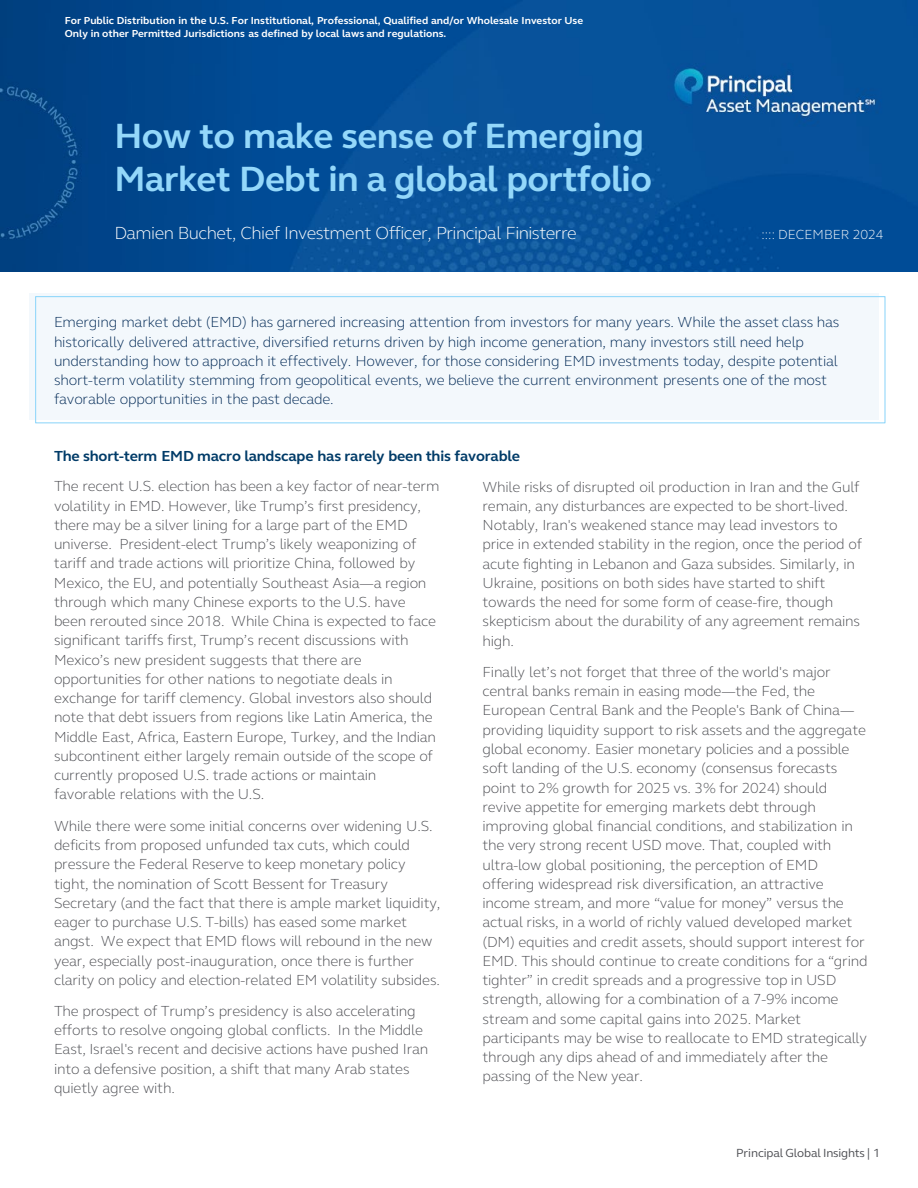
<style>
.page{position:relative;width:918px;height:1188px;background:#fff}
.page>*{position:absolute;margin:0;border:0;box-sizing:border-box;transform-origin:0 0}
.t1{font:700 36px/43.2px "FS Elliot Pro";letter-spacing:-.015em;color:#94d8fa}
.t2{font:300 18px "FS Elliot Pro";letter-spacing:-.03em;color:#fff}
.t3{font:300 15px/19.2px "FS Elliot Pro";letter-spacing:-.015em;color:#4d4e53}
.t4{font:300 15px/19.2px "FS Elliot Pro";letter-spacing:-.01em;color:#002855}
.t5{font:700 15px "FS Elliot Pro";letter-spacing:-.01em;color:#003b68}
.t6{font:300 13.5px "FS Elliot Pro";letter-spacing:-.005em;color:#fff}
.t7{font:12px "FS Elliot Pro";letter-spacing:-.015em;color:#4d4e53}
.t8{font:700 10.5px/12.6px "FS Elliot Pro";color:#fff}
</style>
<div class="page">
<div style="left:29px;top:293px;width:849px;height:126px;background:#f3f8fc"></div>
<img style="left:0;top:0;width:918px;height:272px">
<div style="left:35px;top:296px;width:851px;height:127px;border:1px solid #94d8fa"></div>
<p class="t8" style="left:65px;top:14px;width:520px">For Public Distribution in the U.S. For Institutional, Professional, Qualified and/or Wholesale Investor Use<br>Only in other Permitted Jurisdictions as defined by local laws and regulations.</p>
<p class="t1" style="left:114px;top:113px;width:539px">How to make sense of Emerging<br>Market Debt in a global portfolio</p>
<p class="t2" style="left:114px;top:221px;width:464px">Damien Buchet, Chief Investment Officer, Principal Finisterre</p>
<p class="t6" style="left:761px;top:225px;width:124px">:::: DECEMBER 2024</p>
<p class="t4" style="left:54px;top:312px;width:787px">Emerging market debt (EMD) has garnered increasing attention from investors for many years. While the asset class has historically delivered attractive, diversified returns driven by high income generation, many investors still need help understanding how to approach it effectively. However, for those considering EMD investments today, despite potential short-term volatility stemming from geopolitical events, we believe the current environment presents one of the most favorable opportunities in the past decade.</p>
<p class="t5" style="left:54px;top:446px;width:468px">The short-term EMD macro landscape has rarely been this favorable</p>
<p class="t3" style="left:54px;top:476px;width:387px">The recent U.S. election has been a key factor of near-term volatility in EMD. However, like Trump’s first presidency, there may be a silver lining for a large part of the EMD universe. President-elect Trump’s likely weaponizing of tariff and trade actions will prioritize China, followed by Mexico, the EU, and potentially Southeast Asia—a region through which many Chinese exports to the U.S. have been rerouted since 2018. While China is expected to face significant tariffs first, Trump’s recent discussions with Mexico’s new president suggests that there are opportunities for other nations to negotiate deals in exchange for tariff clemency. Global investors also should note that debt issuers from regions like Latin America, the Middle East, Africa, Eastern Europe, Turkey, and the Indian subcontinent either largely remain outside of the scope of currently proposed U.S. trade actions or maintain favorable relations with the U.S.</p>
<p class="t3" style="left:54px;top:816px;width:388px">While there were some initial concerns over widening U.S. deficits from proposed unfunded tax cuts, which could pressure the Federal Reserve to keep monetary policy tight, the nomination of Scott Bessent for Treasury Secretary (and the fact that there is ample market liquidity, eager to purchase U.S. T-bills) has eased some market angst. We expect that EMD flows will rebound in the new year, especially post-inauguration, once there is further clarity on policy and election-related EM volatility subsides.</p>
<p class="t3" style="left:54px;top:1001px;width:376px">The prospect of Trump’s presidency is also accelerating efforts to resolve ongoing global conflicts. In the Middle East, Israel's recent and decisive actions have pushed Iran into a defensive position, a shift that many Arab states quietly agree with.</p>
<p class="t3" style="left:483px;top:476px;width:381px">While risks of disrupted oil production in Iran and the Gulf remain, any disturbances are expected to be short-lived.<br>Notably, Iran's weakened stance may lead investors to price in extended stability in the region, once the period of acute fighting in Lebanon and Gaza subsides. Similarly, in Ukraine, positions on both sides have started to shift towards the need for some form of cease-fire, though skepticism about the durability of any agreement remains high.</p>
<p class="t3" style="left:483px;top:662px;width:387px">Finally let’s not forget that three of the world's major central banks remain in easing mode—the Fed, the European Central Bank and the People's Bank of China— providing liquidity support to risk assets and the aggregate global economy. Easier monetary policies and a possible soft landing of the U.S. economy (consensus forecasts point to 2% growth for 2025 vs. 3% for 2024) should revive appetite for emerging markets debt through improving global financial conditions, and stabilization in the very strong recent USD move. That, coupled with ultra-low global positioning, the perception of EMD offering widespread risk diversification, an attractive income stream, and more “value for money” versus the actual risks, in a world of richly valued developed market (DM) equities and credit assets, should support interest for EMD. This should continue to create conditions for a “grind tighter” in credit spreads and a progressive top in USD strength, allowing for a combination of a 7-9% income stream and some capital gains into 2025. Market participants may be wise to reallocate to EMD strategically through any dips ahead of and immediately after the passing of the New year.</p>
<p class="t7" style="left:736px;top:1145px;width:146px">Principal Global Insights | 1</p>
</div>
